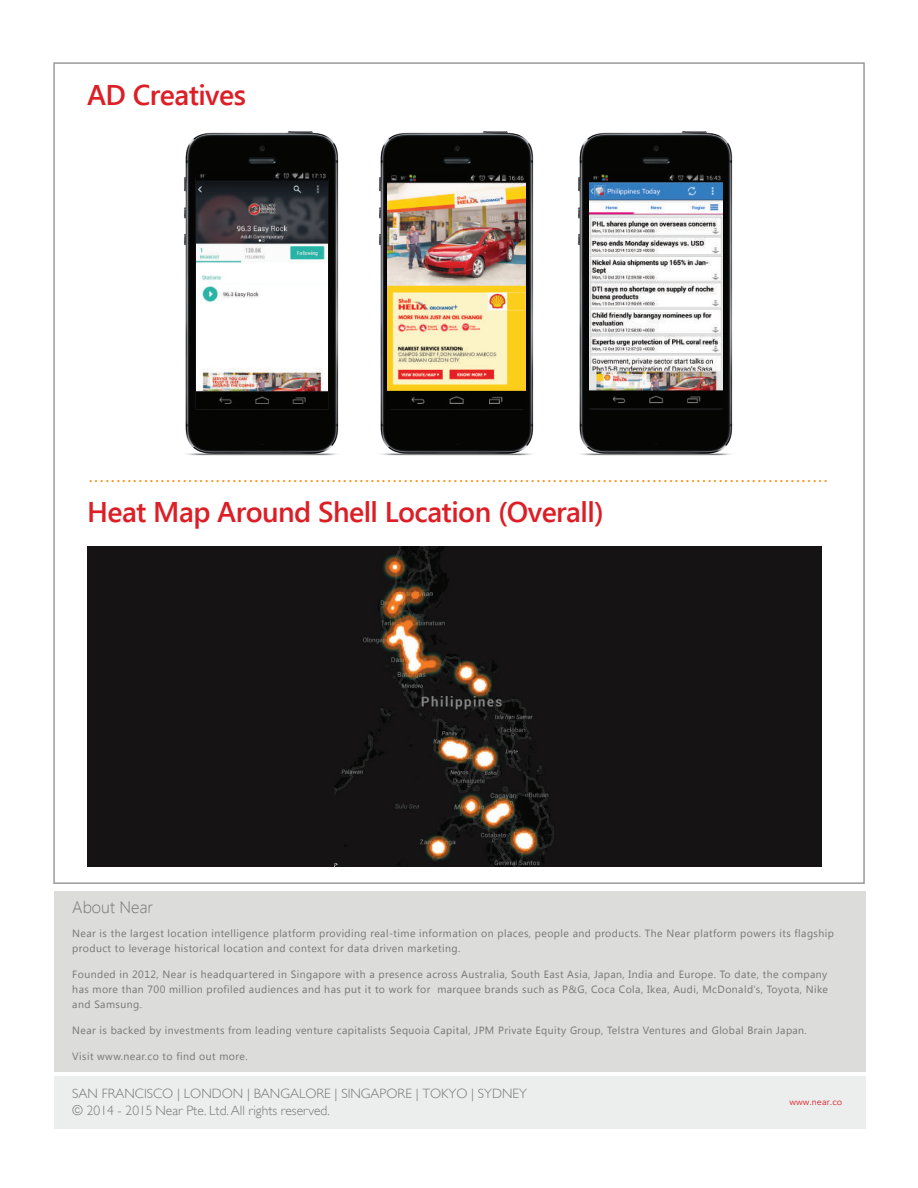
<style>
.page{position:relative;width:918px;height:1188px;background:#fff}
.page>*{position:absolute;margin:0;border:0;box-sizing:border-box;transform-origin:0 0}
.t1{font:600 28.5px "Segoe UI";letter-spacing:-.02em;color:#dc1f26}
.t2{font:18px "Myriad Pro";color:#f7982b}
.t3{font:300 16.5px "Segoe UI";color:#767677}
.t4{font:300 13.5px/17.1px "Gill Sans";color:#777776}
.t5{font:10.5px/14.7px "Segoe UI";letter-spacing:.04em;color:#767675}
.t6{font:9.15px "Avenir";color:#dc2228}
</style>
<div class="page">
<img style="left:184px;top:131px;width:155px;height:324px">
<img style="left:196px;top:171px;width:132px;height:237px">
<div style="left:196px;top:412px;width:132px;height:32px;background:#050604"></div>
<img style="left:578px;top:131px;width:155px;height:324px">
<div style="left:590px;top:412px;width:132px;height:32px;background:#050604"></div>
<img style="left:590px;top:174px;width:132px;height:234px">
<img style="left:379px;top:131px;width:155px;height:324px">
<div style="left:391px;top:412px;width:132px;height:32px;background:#050604"></div>
<img style="left:388px;top:173px;width:138px;height:235px">
<div style="left:87px;top:546px;width:734px;height:321px;background:#151314"></div>
<div style="left:54px;top:891px;width:811px;height:181px;background:#dcdcda"></div>
<div style="left:54px;top:1076px;width:811px;height:53px;background:#eceeee"></div>
<img style="left:334px;top:546px;width:220px;height:321px">
<h1 class="t1" style="left:87px;top:75px;width:160px">AD Creatives</h1>
<h2 class="t2" style="left:89px;top:465px;width:740px">......................................................................................................................................</h2>
<h1 class="t1" style="left:87px;top:492px;width:518px">Heat Map Around Shell Location (Overall)</h1>
<h3 class="t3" style="left:72px;top:896px;width:82px">About Near</h3>
<p class="t5" style="left:72px;top:925px;width:763px">Near is the largest location intelligence platform providing real-time information on places, people and products. The Near platform powers its flagship product to leverage historical location and context for data driven marketing.</p>
<p class="t5" style="left:72px;top:967px;width:757px;text-align:justify">Founded in 2012, Near is headquartered in Singapore with a presence across Australia, South East Asia, Japan, India and Europe. To date, the company has more than 700 million profiled audiences and has put it to work for marquee brands such as P&amp;G, Coca Cola, Ikea, Audi, McDonald’s, Toyota, Nike and Samsung.</p>
<p class="t5" style="left:72px;top:1022px;width:736px">Near is backed by investments from leading venture capitalists Sequoia Capital, JPM Private Equity Group, Telstra Ventures and Global Brain Japan.</p>
<p class="t5" style="left:72px;top:1049px;width:177px">Visit www.near.co to find out more.</p>
<p class="t4" style="left:72px;top:1084px;width:456px">SAN FRANCISCO | LONDON | BANGALORE | SINGAPORE | TOKYO | SYDNEY © 2014 - 2015 Near Pte. Ltd.All rights reserved.</p>
<p class="t6" style="left:790px;top:1096px;width:54px">www.near.co</p>
</div>
